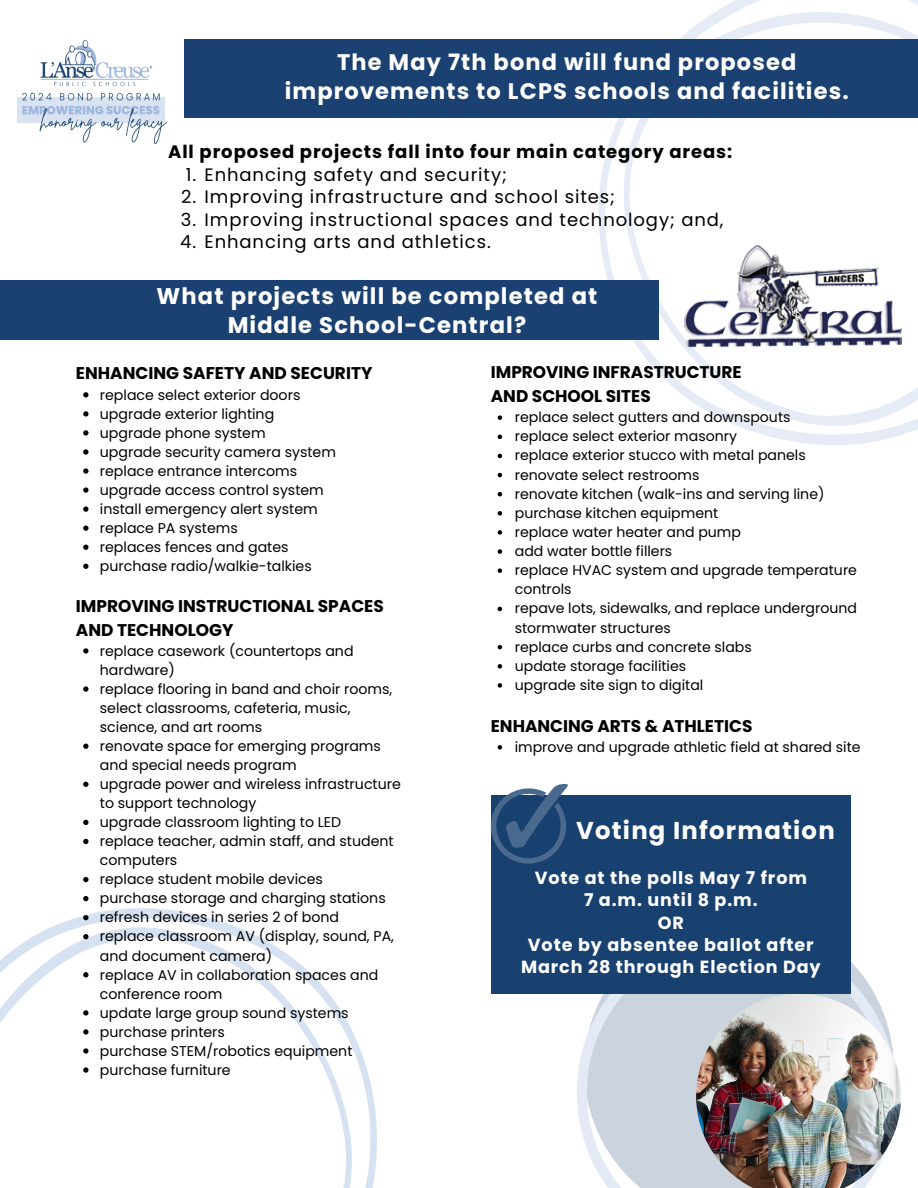
<style>
.page{position:relative;width:918px;height:1188px;background:#fff}
.page>*{position:absolute;margin:0;border:0;box-sizing:border-box;transform-origin:0 0}
.t1{font:700 24.3px "Poppins";letter-spacing:.05em;color:#fff}
.t2{font:700 22.65px/29.2px "Poppins";letter-spacing:.05em;color:#fff;text-align:center}
.t3{font:700 22.5px/29.2px "Poppins";letter-spacing:.05em;color:#fff;text-align:center}
.t4{font:18px "Poppins";letter-spacing:.05em;color:#000}
.t5{font:700 18px "Poppins";letter-spacing:.05em;color:#000}
.t6{font:700 17.55px/22.4px "Poppins";letter-spacing:.05em;color:#fff;text-align:center}
.t7{font:700 16.95px/23.2px "Poppins";color:#000}
.t8{font:14.1px/19px "Poppins";color:#000}
</style>
<div class="page">
<svg style="left:59px;top:908px;width:318px;height:280px"></svg>
<svg style="left:0;top:924px;width:361px;height:264px"></svg>
<svg style="left:599px;top:0;width:319px;height:445px"></svg>
<svg style="left:615px;top:4px;width:303px;height:425px"></svg>
<svg style="left:577px;top:962px;width:298px;height:226px;background:#d3dbe4"></svg>
<img style="left:696px;top:994px;width:205px;height:194px">
<svg style="left:83px;top:392px;width:6px;height:5px"></svg>
<svg style="left:83px;top:411px;width:6px;height:6px"></svg>
<svg style="left:83px;top:430px;width:6px;height:6px"></svg>
<svg style="left:83px;top:449px;width:6px;height:6px"></svg>
<svg style="left:83px;top:468px;width:6px;height:6px"></svg>
<svg style="left:83px;top:487px;width:6px;height:6px"></svg>
<svg style="left:83px;top:506px;width:6px;height:6px"></svg>
<svg style="left:83px;top:526px;width:6px;height:5px"></svg>
<svg style="left:83px;top:545px;width:6px;height:5px"></svg>
<svg style="left:83px;top:564px;width:6px;height:5px"></svg>
<svg style="left:83px;top:648px;width:6px;height:6px"></svg>
<svg style="left:83px;top:686px;width:6px;height:6px"></svg>
<svg style="left:83px;top:744px;width:6px;height:5px"></svg>
<svg style="left:83px;top:782px;width:6px;height:5px"></svg>
<svg style="left:83px;top:820px;width:6px;height:5px"></svg>
<svg style="left:83px;top:839px;width:6px;height:5px"></svg>
<svg style="left:83px;top:877px;width:6px;height:5px"></svg>
<svg style="left:83px;top:896px;width:6px;height:5px"></svg>
<svg style="left:83px;top:915px;width:6px;height:5px"></svg>
<svg style="left:83px;top:934px;width:6px;height:5px"></svg>
<svg style="left:83px;top:972px;width:6px;height:5px"></svg>
<svg style="left:83px;top:1010px;width:6px;height:6px"></svg>
<svg style="left:83px;top:1029px;width:6px;height:6px"></svg>
<svg style="left:83px;top:1048px;width:6px;height:6px"></svg>
<svg style="left:83px;top:1067px;width:6px;height:6px"></svg>
<svg style="left:498px;top:415px;width:4px;height:5px"></svg>
<svg style="left:498px;top:435px;width:4px;height:4px"></svg>
<svg style="left:498px;top:454px;width:4px;height:4px"></svg>
<svg style="left:498px;top:473px;width:4px;height:4px"></svg>
<svg style="left:498px;top:492px;width:4px;height:4px"></svg>
<svg style="left:498px;top:511px;width:4px;height:5px"></svg>
<svg style="left:498px;top:530px;width:4px;height:5px"></svg>
<svg style="left:498px;top:549px;width:4px;height:5px"></svg>
<svg style="left:498px;top:568px;width:4px;height:5px"></svg>
<svg style="left:498px;top:607px;width:4px;height:4px"></svg>
<svg style="left:498px;top:645px;width:4px;height:4px"></svg>
<svg style="left:498px;top:664px;width:4px;height:5px"></svg>
<svg style="left:498px;top:683px;width:4px;height:5px"></svg>
<svg style="left:498px;top:745px;width:4px;height:5px"></svg>
<img style="left:684px;top:240px;width:218px;height:111px">
<div style="left:0;top:280px;width:659px;height:60px;background:#1a4171"></div>
<div style="left:184px;top:39px;width:734px;height:79px;background:#1a4171"></div>
<img style="left:17px;top:40px;width:150px;height:103px">
<div style="left:491px;top:795px;width:360px;height:199px;background:#184170"></div>
<svg style="left:491px;top:784px;width:77px;height:80px"></svg>
<h3 class="t3" style="left:285px;top:47px;width:565px">The May 7th bond will fund proposed improvements to LCPS schools and facilities.</h3>
<p class="t5" style="left:168px;top:139px;width:565px">All proposed projects fall into four main category areas:</p>
<p class="t4" style="left:186px;top:162px;width:323px">1. Enhancing safety and security;</p>
<p class="t4" style="left:181px;top:184px;width:435px">2. Improving infrastructure and school sites;</p>
<p class="t4" style="left:181px;top:207px;width:544px">3. Improving instructional spaces and technology; and,</p>
<p class="t4" style="left:180px;top:229px;width:312px">4. Enhancing arts and athletics.</p>
<h2 class="t2" style="left:189px;top:279px;width:442px">What projects will be completed at<br>Middle School-Central?</h2>
<h2 class="t2" style="left:157px;top:281px;width:442px">What projects will be completed at<br>Middle School-Central?</h2>
<p class="t7" style="left:76px;top:362px;width:298px">ENHANCING SAFETY AND SECURITY</p>
<p class="t8" style="left:100px;top:385px;width:238px">replace select exterior doors upgrade exterior lighting upgrade phone system<br>upgrade security camera system replace entrance intercoms upgrade access control system install emergency alert system replace PA systems<br>replaces fences and gates purchase radio/walkie-talkies</p>
<p class="t7" style="left:76px;top:595px;width:310px">IMPROVING INSTRUCTIONAL SPACES<br>AND TECHNOLOGY</p>
<p class="t8" style="left:100px;top:641px;width:302px">replace casework (countertops and hardware)<br>replace flooring in band and choir rooms, select classrooms, cafeteria, music, science, and art rooms<br>renovate space for emerging programs and special needs program<br>upgrade power and wireless infrastructure to support technology<br>upgrade classroom lighting to LED<br>replace teacher, admin staff, and student computers<br>replace student mobile devices<br>purchase storage and charging stations refresh devices in series 2 of bond<br>replace classroom AV (display, sound, PA, and document camera)<br>replace AV in collaboration spaces and conference room<br>update large group sound systems purchase printers<br>purchase STEM/robotics equipment purchase furniture</p>
<p class="t7" style="left:491px;top:361px;width:252px;line-height:23.7px">IMPROVING INFRASTRUCTURE<br>AND SCHOOL SITES</p>
<p class="t8" style="left:515px;top:408px;width:344px">replace select gutters and downspouts<br>replace select exterior masonry<br>replace exterior stucco with metal panels renovate select restrooms<br>renovate kitchen (walk-ins and serving line) purchase kitchen equipment<br>replace water heater and pump<br>add water bottle fillers<br>replace HVAC system and upgrade temperature controls<br>repave lots, sidewalks, and replace underground stormwater structures<br>replace curbs and concrete slabs<br>update storage facilities<br>upgrade site sign to digital</p>
<p class="t7" style="left:491px;top:714px;width:263px">ENHANCING ARTS &amp; ATHLETICS</p>
<p class="t8" style="left:515px;top:737px;width:347px">improve and upgrade athletic field at shared site</p>
<h1 class="t1" style="left:576px;top:814px;width:260px">Voting Information</h1>
<p class="t6" style="left:521px;top:867px;width:301px">Vote at the polls May 7 from<br>7 a.m. until 8 p.m.<br>OR<br>Vote by absentee ballot after<br>March 28 through Election Day</p>
</div>
